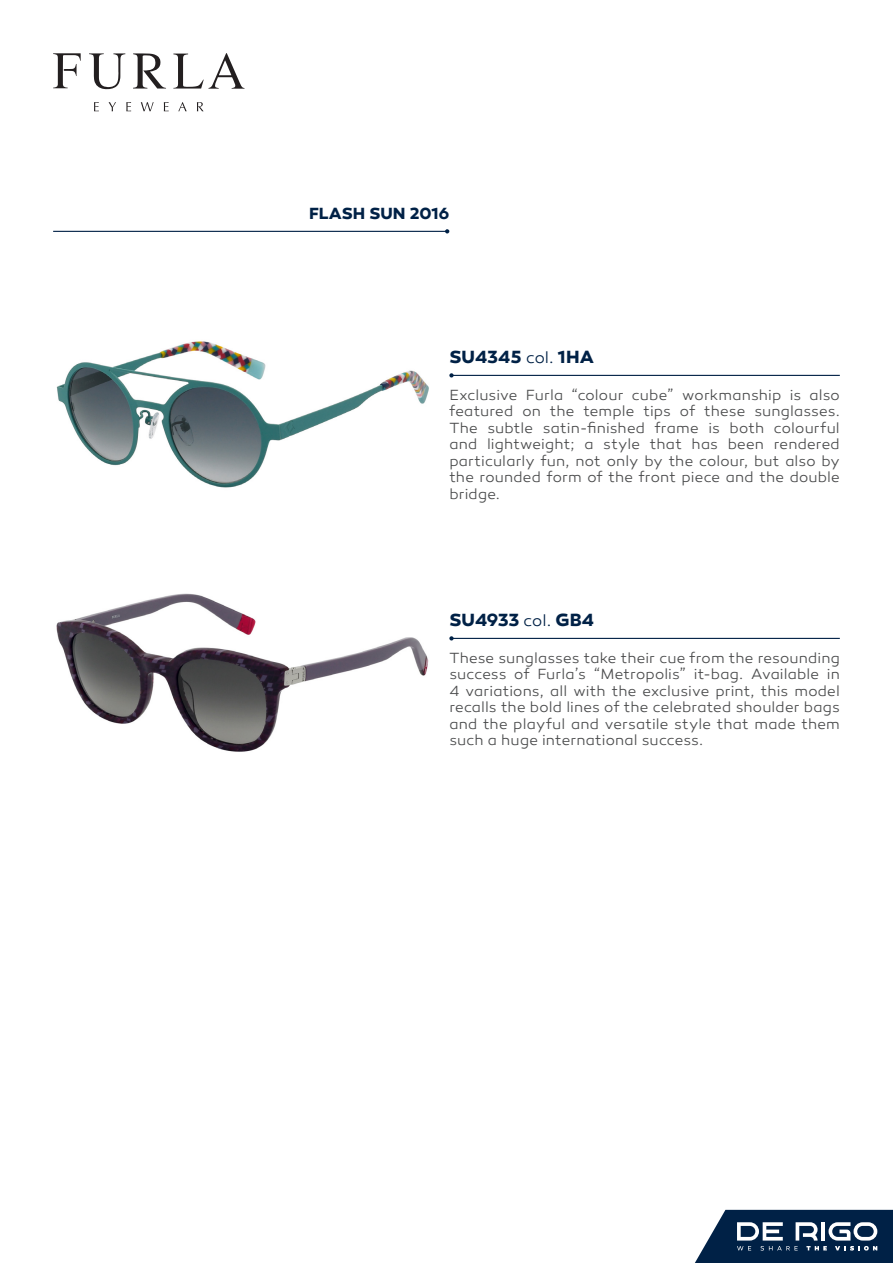
<style>
.page{position:relative;width:893px;height:1263px;background:#fff}
.page>*{position:absolute;margin:0;border:0;box-sizing:border-box;transform-origin:0 0}
.t1{font:700 18px "Canaro";letter-spacing:.005em;color:#002146}
.t2{font:700 16.5px "Canaro";letter-spacing:.005em;color:#002146}
.t3{font:300 15px/16.5px "Canaro";letter-spacing:.01em;color:#4b4c4d;text-align:justify}
.s1{font-weight:300;font-size:16.5px}
</style>
<div class="page">
<svg style="left:695px;top:1210px;width:198px;height:53px"></svg>
<svg style="left:133px;top:53px;width:33px;height:36px"></svg>
<svg style="left:89px;top:53px;width:36px;height:37px"></svg>
<svg style="left:53px;top:53px;width:28px;height:35px"></svg>
<svg style="left:173px;top:53px;width:71px;height:36px"></svg>
<svg style="left:94px;top:102px;width:5px;height:9px"></svg>
<svg style="left:109px;top:102px;width:7px;height:9px"></svg>
<svg style="left:126px;top:102px;width:5px;height:9px"></svg>
<svg style="left:141px;top:102px;width:13px;height:9px"></svg>
<svg style="left:164px;top:102px;width:5px;height:9px"></svg>
<svg style="left:178px;top:102px;width:9px;height:9px"></svg>
<svg style="left:197px;top:102px;width:7px;height:9px"></svg>
<hr style="left:53px;top:231px;width:394px;height:1px;background:#002146">
<svg style="left:445px;top:229px;width:4px;height:4px"></svg>
<img style="left:56px;top:593px;width:373px;height:159px">
<hr style="left:451px;top:638px;width:389px;height:1px;background:#002146">
<svg style="left:449px;top:636px;width:5px;height:4px"></svg>
<img style="left:56px;top:341px;width:373px;height:147px">
<hr style="left:451px;top:375px;width:389px;height:1px;background:#002146">
<svg style="left:449px;top:373px;width:5px;height:4px"></svg>
<p class="t2" style="left:309px;top:204px;width:142px">FLASH SUN 2016</p>
<p class="t1" style="left:449px;top:346px;width:146px">SU4345 <span class="s1">col.</span> 1HA</p>
<p class="t3" style="left:449px;top:386px;width:392px">Exclusive Furla “colour cube” workmanship is also featured on the temple tips of these sunglasses.<br>The subtle satin-finished frame is both colourful and lightweight; a style that has been rendered particularly fun, not only by the colour, but also by the rounded form of the front piece and the double bridge.</p>
<p class="t1" style="left:449px;top:609px;width:146px">SU4933 <span class="s1">col.</span> GB4</p>
<p class="t3" style="left:449px;top:649px;width:392px">These sunglasses take their cue from the resounding success of Furla’s “Metropolis” it-bag. Available in 4 variations, all with the exclusive print, this model recalls the bold lines of the celebrated shoulder bags and the playful and versatile style that made them such a huge international success.</p>
</div>
